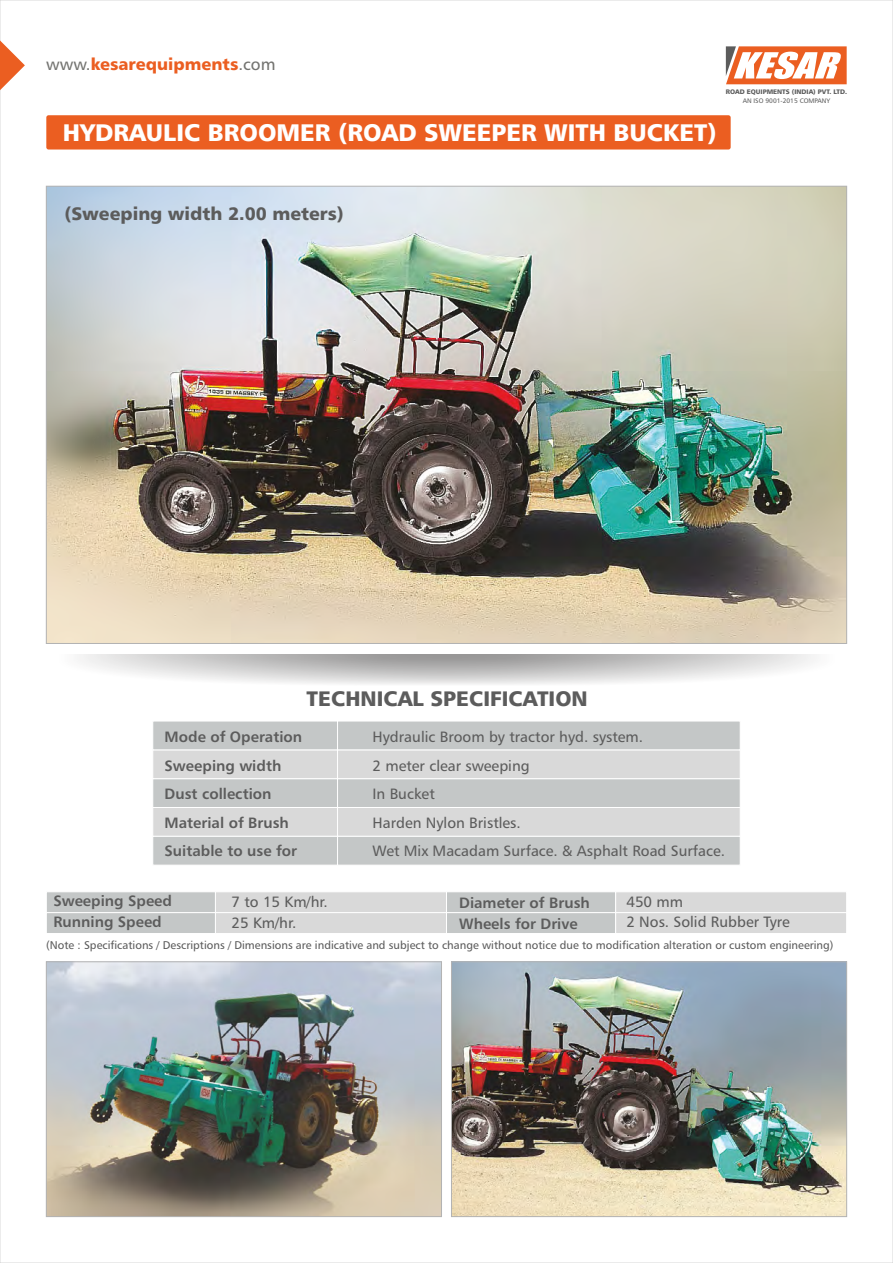
<style>
.page{position:relative;width:893px;height:1263px;background:#fff}
.page>*{position:absolute;margin:0;border:0;box-sizing:border-box;transform-origin:0 0}
.t1{font:24px "Humanist 777 BT Black B";color:#fff}
.t2{font:21px "Humanist 777 BT Black B";color:#5c5c5c}
.t3{font:18px "Humanist 777 BT Black B";color:#5c5c5c}
.t4{font:16.65px "Humanist 777 BT Black B";color:#eb5e21}
.t5{font:15px/20.9px "Humanist 777 BT Roman B";color:#5c5c5c}
.t6{font:15px/20.9px "Humanist 777 BT Bold B";color:#5c5c5c}
.t7{font:11.25px "Humanist 777 BT Roman B";color:#5c5c5c}
.t8{font:6.6px "Humanist 777 BT Black B";color:#5c5c5c}
.t9{font:6.6px "Humanist 777 BT Roman B";color:#5c5c5c}
.s1{font-family:"Humanist 777 BT Roman B";color:#737370}
</style>
<div class="page">
<div style="left:0;top:0;width:893px;height:1263px;background:#fff;border:1px solid #d9d9d9"></div>
<svg style="left:0;top:40px;width:25px;height:50px"></svg>
<svg style="left:726px;top:46px;width:121px;height:38px"></svg>
<img style="left:48px;top:188px;width:797px;height:454px">
<img style="left:48px;top:963px;width:392px;height:252px">
<div style="left:46px;top:961px;width:396px;height:256px;border:1px solid #b3b3b3"></div>
<div style="left:215px;top:892px;width:232px;height:21px;background:#d9d9d9;border:1px solid #fff"></div>
<div style="left:215px;top:912px;width:232px;height:22px;background:#d9d9d9;border:1px solid #fff"></div>
<div style="left:46px;top:892px;width:170px;height:21px;background:#c4c7c7;border:1px solid #fff"></div>
<div style="left:46px;top:912px;width:170px;height:22px;background:#c4c7c7;border:1px solid #fff"></div>
<div style="left:615px;top:892px;width:232px;height:21px;background:#d9d9d9;border:1px solid #fff"></div>
<div style="left:615px;top:912px;width:232px;height:22px;background:#d9d9d9;border:1px solid #fff"></div>
<div style="left:446px;top:892px;width:170px;height:21px;background:#c4c7c7;border:1px solid #fff"></div>
<div style="left:446px;top:912px;width:170px;height:22px;background:#c4c7c7;border:1px solid #fff"></div>
<img style="left:453px;top:963px;width:392px;height:252px">
<div style="left:451px;top:961px;width:396px;height:256px;border:1px solid #b3b3b3"></div>
<div style="left:46px;top:115px;width:685px;height:35px;background:#eb5e21;border-radius:2px"></div>
<div style="left:153px;top:807px;width:185px;height:29px;background:#d9d9d9;border:1px solid #fff"></div>
<div style="left:337px;top:807px;width:403px;height:29px;background:#d9d9d9;border:1px solid #fff"></div>
<div style="left:153px;top:778px;width:185px;height:30px;background:#c4c7c7;border:1px solid #fff"></div>
<div style="left:337px;top:778px;width:403px;height:30px;background:#c4c7c7;border:1px solid #fff"></div>
<div style="left:153px;top:750px;width:185px;height:29px;background:#d9d9d9;border:1px solid #fff"></div>
<div style="left:337px;top:750px;width:403px;height:29px;background:#d9d9d9;border:1px solid #fff"></div>
<div style="left:153px;top:721px;width:185px;height:29px;background:#c4c7c7;border:1px solid #fff"></div>
<div style="left:337px;top:721px;width:403px;height:29px;background:#c4c7c7;border:1px solid #fff"></div>
<div style="left:153px;top:836px;width:185px;height:29px;background:#c4c7c7;border:1px solid #fff"></div>
<div style="left:337px;top:836px;width:403px;height:29px;background:#c4c7c7;border:1px solid #fff"></div>
<div style="left:46px;top:654px;width:801px;height:32px;background:#2b2929;opacity:.49"></div>
<p class="t4" style="left:46px;top:57px;width:231px"><span class="s1">www.</span>kesarequipments<span class="s1">.com</span></p>
<h1 class="t1" style="left:63px;top:122px;width:655px">HYDRAULIC BROOMER (ROAD SWEEPER WITH BUCKET)</h1>
<p class="t8" style="left:726px;top:89px;width:123px">ROAD EQUIPMENTS (INDIA) PVT. LTD.</p>
<p class="t9" style="left:743px;top:98px;width:89px">AN ISO 9001-2015 COMPANY</p>
<p class="t3" style="left:64px;top:206px;width:281px">(Sweeping width 2.00 meters)</p>
<h2 class="t2" style="left:307px;top:690px;width:283px">TECHNICAL SPECIFICATION</h2>
<p class="t6" style="left:165px;top:728px;width:139px">Mode of Operation</p>
<p class="t5" style="left:373px;top:728px;width:272px">Hydraulic Broom by tractor hyd. system.</p>
<p class="t6" style="left:165px;top:756px;width:118px">Sweeping width</p>
<p class="t5" style="left:373px;top:756px;width:159px">2 meter clear sweeping</p>
<p class="t6" style="left:165px;top:785px;width:108px">Dust collection</p>
<p class="t5" style="left:373px;top:785px;width:64px">In Bucket</p>
<p class="t6" style="left:165px;top:813px;width:126px">Material of Brush</p>
<p class="t5" style="left:373px;top:813px;width:150px">Harden Nylon Bristles.</p>
<p class="t6" style="left:165px;top:842px;width:134px">Suitable to use for</p>
<p class="t5" style="left:373px;top:842px;width:354px">Wet Mix Macadam Surface. &amp; Asphalt Road Surface.</p>
<p class="t6" style="left:53px;top:892px;width:120px">Sweeping Speed<br>Running Speed</p>
<p class="t6" style="left:459px;top:893px;width:132px">Diameter of Brush<br>Wheels for Drive</p>
<p class="t5" style="left:626px;top:894px;width:165px;line-height:19.6px">450 mm<br>2 Nos. Solid Rubber Tyre</p>
<p class="t7" style="left:46px;top:941px;width:789px">(Note : Specifications / Descriptions / Dimensions are indicative and subject to change without notice due to modification alteration or custom engineering)</p>
<p class="t5" style="left:231px;top:893px;width:98px">7 to 15 Km/hr.<br>25 Km/hr.</p>
</div>
